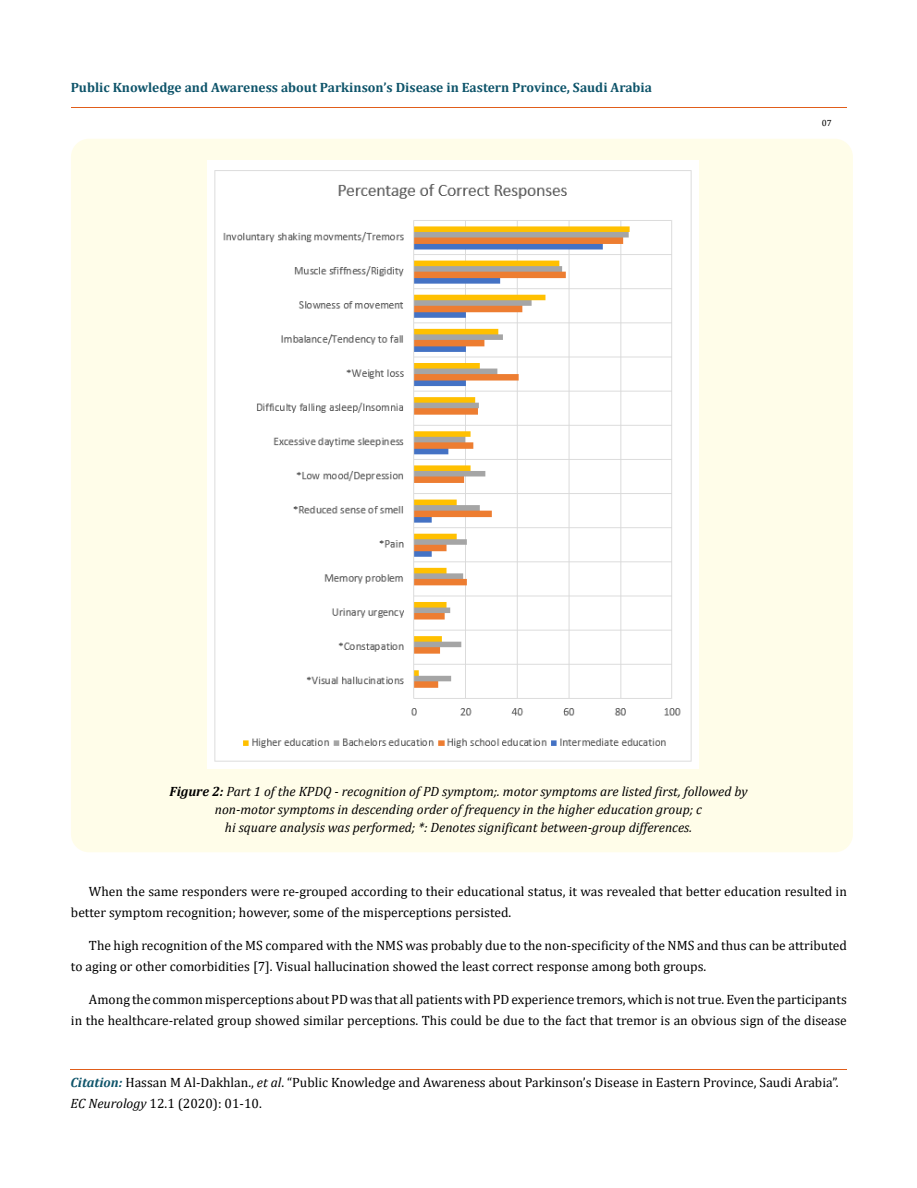
<style>
.page{position:relative;width:917px;height:1188px;background:#fff}
.page>*{position:absolute;margin:0;border:0;box-sizing:border-box;transform-origin:0 0}
.t1{font:13.5px/21px "Cambria";color:#000}
.t2{font:italic 13.5px/18px "Cambria";color:#000;text-align:center}
.t3{font:700 13.5px "Cambria";color:#0e546a}
.t4{font:9px "Cambria";color:#000}
.s1{font-weight:700}
.s2{font-weight:700;font-style:italic;color:#0e546a}
.s3{font-style:italic}
</style>
<div class="page">
<hr style="left:71px;top:108px;width:775px;height:1px;background:#e05d1a">
<hr style="left:71px;top:1070px;width:775px;height:1px;background:#e05d1a">
<div style="left:71px;top:139px;width:781px;height:713px;background:#fffde9;border-radius:18px"></div>
<img style="left:207px;top:160px;width:491px;height:609px">
<p class="t3" style="left:71px;top:77px;width:583px">Public Knowledge and Awareness about Parkinson’s Disease in Eastern Province, Saudi Arabia</p>
<p class="t4" style="left:821px;top:118px;width:11px">07</p>
<p class="t2" style="left:169px;top:782px;width:579px"><span class="s1">Figure 2:</span> Part 1 of the KPDQ - recognition of PD symptom;. motor symptoms are listed first, followed by non-motor symptoms in descending order of frequency in the higher education group; c<br>hi square analysis was performed; *: Denotes significant between-group differences.</p>
<p class="t1" style="left:71px;top:880px;width:777px;text-indent:18px">When the same responders were re-grouped according to their educational status, it was revealed that better education resulted in better symptom recognition; however, some of the misperceptions persisted.</p>
<p class="t1" style="left:71px;top:934px;width:777px;text-indent:18px">The high recognition of the MS compared with the NMS was probably due to the non-specificity of the NMS and thus can be attributed to aging or other comorbidities [7]. Visual hallucination showed the least correct response among both groups.</p>
<p class="t1" style="left:71px;top:988px;width:777px;text-align:right">Among the common misperceptions about PD was that all patients with PD experience tremors, which is not true. Even the participants<br>in the healthcare-related group showed similar perceptions. This could be due to the fact that tremor is an obvious sign of the disease</p>
<p class="t1" style="left:70px;top:1072px;width:769px"><span class="s2">Citation:</span> Hassan M Al-Dakhlan., <span class="s3">et al</span>. “Public Knowledge and Awareness about Parkinson’s Disease in Eastern Province, Saudi Arabia”.<br><span class="s3">EC Neurology</span> 12.1 (2020): 01-10.</p>
</div>
